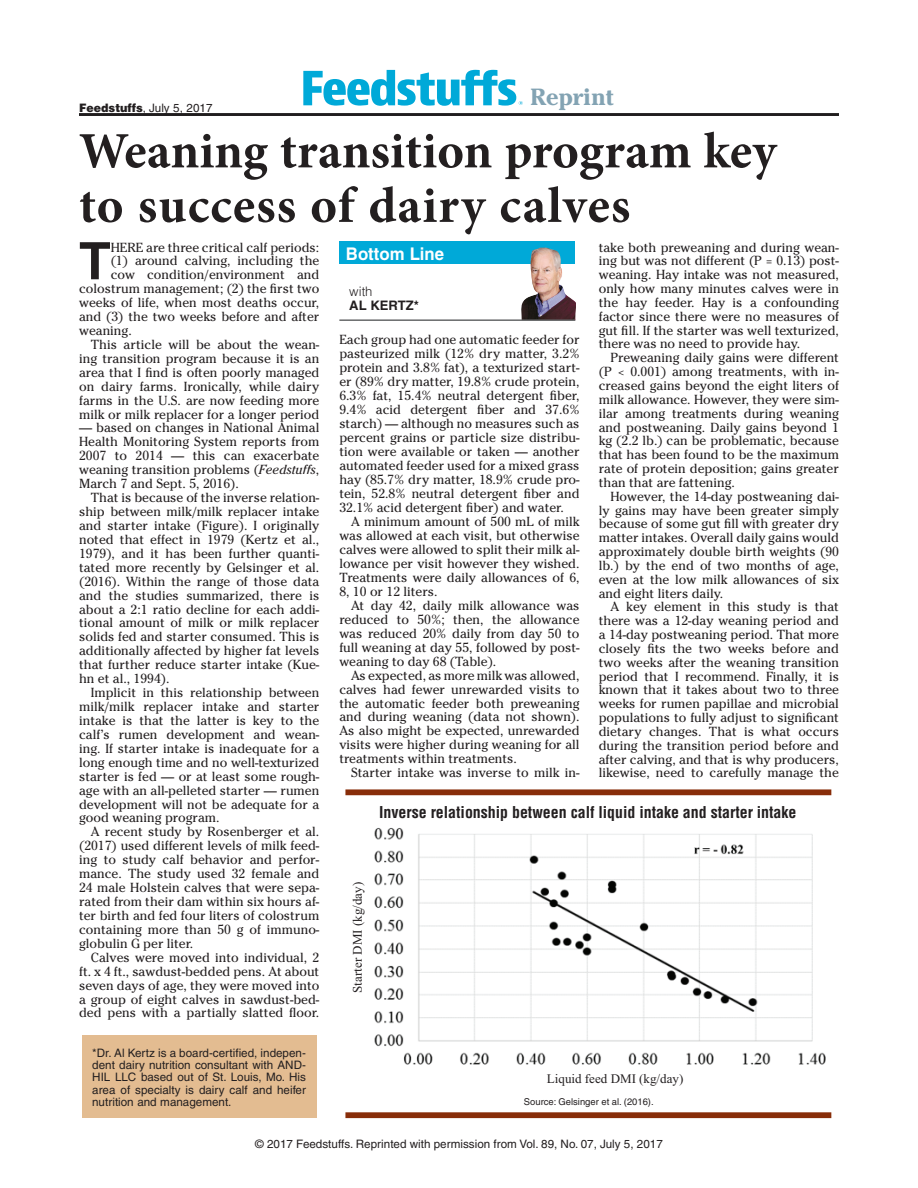
<style>
.page{position:relative;width:918px;height:1188px;background:#fff}
.page>*{position:absolute;margin:0;border:0;box-sizing:border-box;transform-origin:0 0}
.t1{font:700 51.6px "Helvetica";color:#231f20}
.t2{font:700 51px/54.4px "Minion Pro";letter-spacing:.01em;color:#231f20}
.t3{font:700 23.25px "Cheltenham";color:#83a3b3}
.t4{font:700 17.4px "Helvetica";color:#fff;scale:.96 1}
.t5{font:700 condensed 15.9px "Helvetica";color:#231f20}
.t6{font:13.05px/14px "Cheltenham";color:#231f20;text-align:justify}
.t7{font:13.05px "Times New Roman";color:#231f20}
.t8{font:700 13.05px "Helvetica";color:#231f20}
.t9{font:300 13.05px "Helvetica";color:#231f20}
.t10{font:11.7px/12.3px "Helvetica";color:#231f20;text-align:justify}
.t11{font:11.7px "Helvetica";color:#231f20;scale:.95 1}
.t12{font:9.45px "Helvetica";color:#231f20}
.s1{font-weight:900}
.s2{font-style:italic}
</style>
<div class="page">
<hr style="left:79px;top:113px;width:760px;height:3px;background:#201d1e">
<svg style="left:303px;top:70px;width:220px;height:36px"></svg>
<div style="left:339px;top:242px;width:236px;height:22px;background:#00a9d8"></div>
<img style="left:522px;top:248px;width:53px;height:71px">
<hr style="left:339px;top:319px;width:236px;height:2px;background:#636566">
<div style="left:345px;top:789px;width:486px;height:6px;background:#882d09"></div>
<div style="left:345px;top:1112px;width:486px;height:6px;background:#882d09"></div>
<img style="left:374px;top:828px;width:452px;height:237px">
<div style="left:82px;top:1036px;width:234px;height:82px;background:#e3bc91"></div>
<p class="t11" style="left:79px;top:103px;width:142px"><span class="s1">Feedstuffs</span>, July 5, 2017</p>
<h3 class="t3" style="left:530px;top:88px;width:85px">Reprint</h3>
<h2 class="t2" style="left:79px;top:128px;width:699px">Weaning transition program key to success of dairy calves</h2>
<h1 class="t1" style="left:79px;top:242px;width:33px">T</h1>
<p class="t6" style="left:111px;top:241px;width:210px">HERE are three critical calf periods:</p>
<p class="t6" style="left:111px;top:255px;width:210px">(1) around calving, including the</p>
<p class="t6" style="left:111px;top:269px;width:210px">cow condition/environment and</p>
<p class="t6" style="left:79px;top:283px;width:242px">colostrum management; (2) the first two</p>
<p class="t6" style="left:79px;top:297px;width:242px">weeks of life, when most deaths occur,</p>
<p class="t6" style="left:79px;top:311px;width:242px">and (3) the two weeks before and after</p>
<p class="t6" style="left:79px;top:325px;width:54px">weaning.</p>
<p class="t6" style="left:91px;top:339px;width:230px">This article will be about the wean-</p>
<p class="t6" style="left:79px;top:353px;width:242px">ing transition program because it is an</p>
<p class="t6" style="left:79px;top:367px;width:242px">area that I find is often poorly managed</p>
<p class="t6" style="left:79px;top:381px;width:242px">on dairy farms. Ironically, while dairy</p>
<p class="t6" style="left:79px;top:394px;width:242px">farms in the U.S. are now feeding more</p>
<p class="t6" style="left:79px;top:408px;width:242px">milk or milk replacer for a longer period</p>
<p class="t6" style="left:79px;top:422px;width:242px">— based on changes in National Animal Health Monitoring System reports from 2007 to 2014 — this can exacerbate weaning transition problems (<span class="s2">Feedstuffs</span>, March 7 and Sept. 5, 2016).</p>
<p class="t6" style="left:79px;top:492px;width:242px;text-indent:12px">That is because of the inverse relation&shy;ship between milk/milk replacer intake and starter intake (Figure). I originally noted that effect in 1979 (Kertz et al., 1979), and it has been further quanti&shy;tated more recently by Gelsinger et al. (2016). Within the range of those data and the studies summarized, there is about a 2:1 ratio decline for each addi&shy;tional amount of milk or milk replacer solids fed and starter consumed. This is additionally affected by higher fat levels that further reduce starter intake (Kue&shy;hn et al., 1994).</p>
<p class="t6" style="left:79px;top:687px;width:242px;text-indent:12px">Implicit in this relationship between milk/milk replacer intake and starter intake is that the latter is key to the calf’s rumen development and wean&shy;ing. If starter intake is inadequate for a long enough time and no well-texturized starter is fed — or at least some rough&shy;age with an all-pelleted starter — rumen development will not be adequate for a good weaning program.</p>
<p class="t6" style="left:79px;top:826px;width:242px;text-indent:12px">A recent study by Rosenberger et al. (2017) used different levels of milk feed&shy;ing to study calf behavior and perfor&shy;mance. The study used 32 female and 24 male Holstein calves that were sepa&shy;rated from their dam within six hours af&shy;ter birth and fed four liters of colostrum containing more than 50 g of immuno&shy;globulin G per liter.</p>
<p class="t6" style="left:79px;top:952px;width:242px;text-indent:12px">Calves were moved into individual, 2 ft. x 4 ft., sawdust-bedded pens. At about seven days of age, they were moved into a group of eight calves in sawdust-bed&shy;ded pens with a partially slatted floor.</p>
<p class="t10" style="left:92px;top:1047px;width:215px">*Dr. Al Kertz is a board-certified, indepen&shy;dent dairy nutrition consultant with AND-HIL LLC based out of St. Louis, Mo. His area of specialty is dairy calf and heifer nutrition and management.</p>
<h3 class="t4" style="left:346px;top:247px;width:104px">Bottom Line</h3>
<p class="t9" style="left:349px;top:287px;width:25px">with</p>
<p class="t8" style="left:349px;top:300px;width:71px">AL KERTZ*</p>
<p class="t6" style="left:339px;top:334px;width:242px">Each group had one automatic feeder for pasteurized milk (12% dry matter, 3.2% protein and 3.8% fat), a texturized start&shy;er (89% dry matter, 19.8% crude protein, 6.3% fat, 15.4% neutral detergent fiber, 9.4% acid detergent fiber and 37.6% starch) — although no measures such as percent grains or particle size distribu&shy;tion were available or taken — another automated feeder used for a mixed grass hay (85.7% dry matter, 18.9% crude pro&shy;tein, 52.8% neutral detergent fiber and 32.1% acid detergent fiber) and water.</p>
<p class="t6" style="left:339px;top:515px;width:242px;text-indent:12px">A minimum amount of 500 mL of milk was allowed at each visit, but otherwise calves were allowed to split their milk al&shy;lowance per visit however they wished.<br>Treatments were daily allowances of 6, 8, 10 or 12 liters.</p>
<p class="t6" style="left:339px;top:599px;width:242px;text-indent:12px">At day 42, daily milk allowance was reduced to 50%; then, the allowance was reduced 20% daily from day 50 to full weaning at day 55, followed by post&shy;weaning to day 68 (Table).</p>
<p class="t6" style="left:339px;top:669px;width:242px;text-indent:12px">As expected, as more milk was allowed, calves had fewer unrewarded visits to the automatic feeder both preweaning and during weaning (data not shown).<br>As also might be expected, unrewarded visits were higher during weaning for all treatments within treatments.</p>
<p class="t6" style="left:351px;top:767px;width:230px">Starter intake was inverse to milk in-</p>
<p class="t6" style="left:599px;top:242px;width:242px">take both preweaning and during wean&shy;ing but was not different (P = 0.13) post&shy;weaning. Hay intake was not measured, only how many minutes calves were in the hay feeder. Hay is a confounding factor since there were no measures of gut fill. If the starter was well texturized, there was no need to provide hay.</p>
<p class="t6" style="left:599px;top:352px;width:242px;text-indent:12px">Preweaning daily gains were different (P &lt; 0.001) among treatments, with in&shy;creased gains beyond the eight liters of milk allowance. However, they were sim&shy;ilar among treatments during weaning and postweaning. Daily gains beyond 1 kg (2.2 lb.) can be problematic, because that has been found to be the maximum rate of protein deposition; gains greater than that are fattening.</p>
<p class="t6" style="left:599px;top:491px;width:242px;text-indent:12px">However, the 14-day postweaning dai&shy;ly gains may have been greater simply because of some gut fill with greater dry matter intakes. Overall daily gains would approximately double birth weights (90 lb.) by the end of two months of age, even at the low milk allowances of six and eight liters daily.</p>
<p class="t6" style="left:599px;top:601px;width:242px;text-indent:12px">A key element in this study is that there was a 12-day weaning period and a 14-day postweaning period. That more closely fits the two weeks before and two weeks after the weaning transition period that I recommend. Finally, it is known that it takes about two to three weeks for rumen papillae and microbial populations to fully adjust to significant dietary changes. That is what occurs during the transition period before and after calving, and that is why producers, likewise, need to carefully manage the</p>
<p class="t5" style="left:379px;top:806px;width:419px">Inverse relationship between calf liquid intake and starter intake</p>
<p class="t7" style="left:353px;top:993px;width:112px;rotate:-90deg">Starter DMI (kg/day)</p>
<p class="t7" style="left:547px;top:1074px;width:138px">Liquid feed DMI (kg/day)</p>
<p class="t12" style="left:524px;top:1098px;width:131px">Source: Gelsinger et al. (2016).</p>
<p class="t10" style="left:255px;top:1139px;width:409px">© 2017 Feedstuffs. Reprinted with permission from Vol. 89, No. 07, July 5, 2017</p>
</div>
